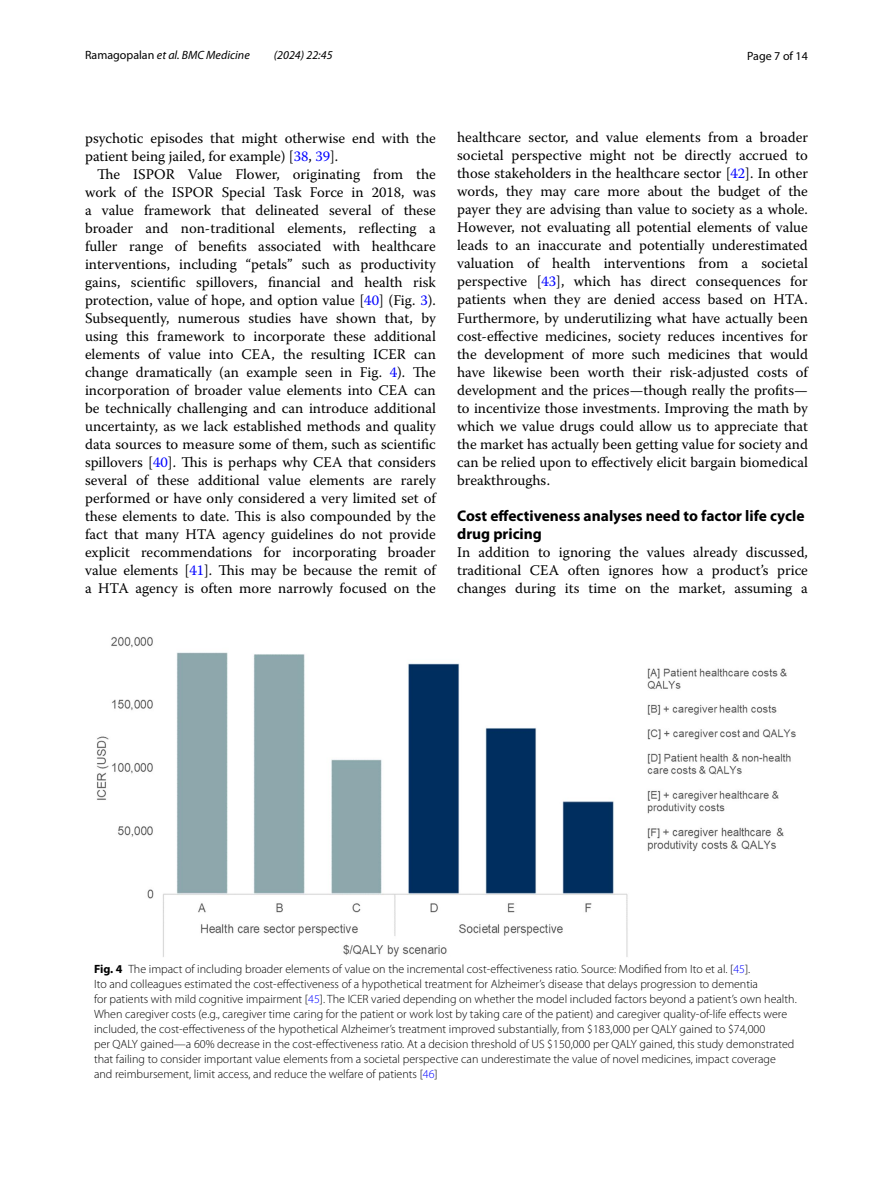
<style>
.page{position:relative;width:893px;height:1187px;background:#fff}
.page>*{position:absolute;margin:0;border:0;box-sizing:border-box;transform-origin:0 0}
.t1{font:700 15.45px/18px "Myriad Pro";color:#000}
.t2{font:14.7px/18px "Warnock Pro";color:#000;text-align:justify}
.t3{font:300 12px/15px "Myriad Pro";color:#000}
.t4{font:italic 12px "Myriad Pro";color:#000}
.t5{font:12px "Myriad Pro";color:#000}
.s1{font-style:normal}
.s2{color:#00f}
.s3{font-weight:700}
</style>
<div class="page">
<img style="left:97px;top:637px;width:699px;height:320px">
<p class="t4" style="left:85px;top:48px;width:166px"><span class="s1">Ramagopalan</span> et al. BMC Medicine</p>
<p class="t4" style="left:274px;top:48px;width:60px">(2024) 22:45</p>
<p class="t5" style="left:747px;top:48px;width:62px">Page 7 of 14</p>
<p class="t2" style="left:85px;top:128px;width:352px">psychotic episodes that might otherwise end with the patient being jailed, for example) [<span class="s2">38</span>, <span class="s2">39</span>].</p>
<p class="t2" style="left:85px;top:164px;width:352px;text-indent:12px">The ISPOR Value Flower, originating from the work of the ISPOR Special Task Force in 2018, was a value framework that delineated several of these broader and non-traditional elements, reflecting a fuller range of benefits associated with healthcare interventions, including “petals” such as productivity gains, scientific spillovers, financial and health risk protection, value of hope, and option value [<span class="s2">40</span>] (Fig. <span class="s2">3</span>).<br>Subsequently, numerous studies have shown that, by using this framework to incorporate these additional elements of value into CEA, the resulting ICER can change dramatically (an example seen in Fig. <span class="s2">4</span>). The incorporation of broader value elements into CEA can be technically challenging and can introduce additional uncertainty, as we lack established methods and quality data sources to measure some of them, such as scientific spillovers [<span class="s2">40</span>]. This is perhaps why CEA that considers several of these additional value elements are rarely performed or have only considered a very limited set of these elements to date. This is also compounded by the fact that many HTA agency guidelines do not provide explicit recommendations for incorporating broader value elements [<span class="s2">41</span>]. This may be because the remit of a HTA agency is often more narrowly focused on the</p>
<p class="t2" style="left:457px;top:128px;width:352px">healthcare sector, and value elements from a broader societal perspective might not be directly accrued to those stakeholders in the healthcare sector [<span class="s2">42</span>]. In other words, they may care more about the budget of the payer they are advising than value to society as a whole.<br>However, not evaluating all potential elements of value leads to an inaccurate and potentially underestimated valuation of health interventions from a societal perspective [<span class="s2">43</span>], which has direct consequences for patients when they are denied access based on HTA.<br>Furthermore, by underutilizing what have actually been cost-effective medicines, society reduces incentives for the development of more such medicines that would have likewise been worth their risk-adjusted costs of development and the prices—though really the profits— to incentivize those investments. Improving the math by which we value drugs could allow us to appreciate that the market has actually been getting value for society and can be relied upon to effectively elicit bargain biomedical breakthroughs.</p>
<p class="t1" style="left:457px;top:506px;width:349px">Cost effectiveness analyses need to factor life cycle drug pricing</p>
<p class="t2" style="left:457px;top:542px;width:352px">In addition to ignoring the values already discussed, traditional CEA often ignores how a product’s price changes during its time on the market, assuming a</p>
<p class="t3" style="left:94px;top:961px;width:704px"><span class="s3">Fig. 4</span> The impact of including broader elements of value on the incremental cost-effectiveness ratio. Source: Modified from Ito et al. [<span class="s2">45</span>].<br>Ito and colleagues estimated the cost-effectiveness of a hypothetical treatment for Alzheimer’s disease that delays progression to dementia<br>for patients with mild cognitive impairment [<span class="s2">45</span>]. The ICER varied depending on whether the model included factors beyond a patient’s own health.<br>When caregiver costs (e.g., caregiver time caring for the patient or work lost by taking care of the patient) and caregiver quality-of-life effects were included, the cost-effectiveness of the hypothetical Alzheimer’s treatment improved substantially, from $183,000 per QALY gained to $74,000<br>per QALY gained—a 60% decrease in the cost-effectiveness ratio. At a decision threshold of US $150,000 per QALY gained, this study demonstrated that failing to consider important value elements from a societal perspective can underestimate the value of novel medicines, impact coverage and reimbursement, limit access, and reduce the welfare of patients [<span class="s2">46</span>]</p>
</div>
